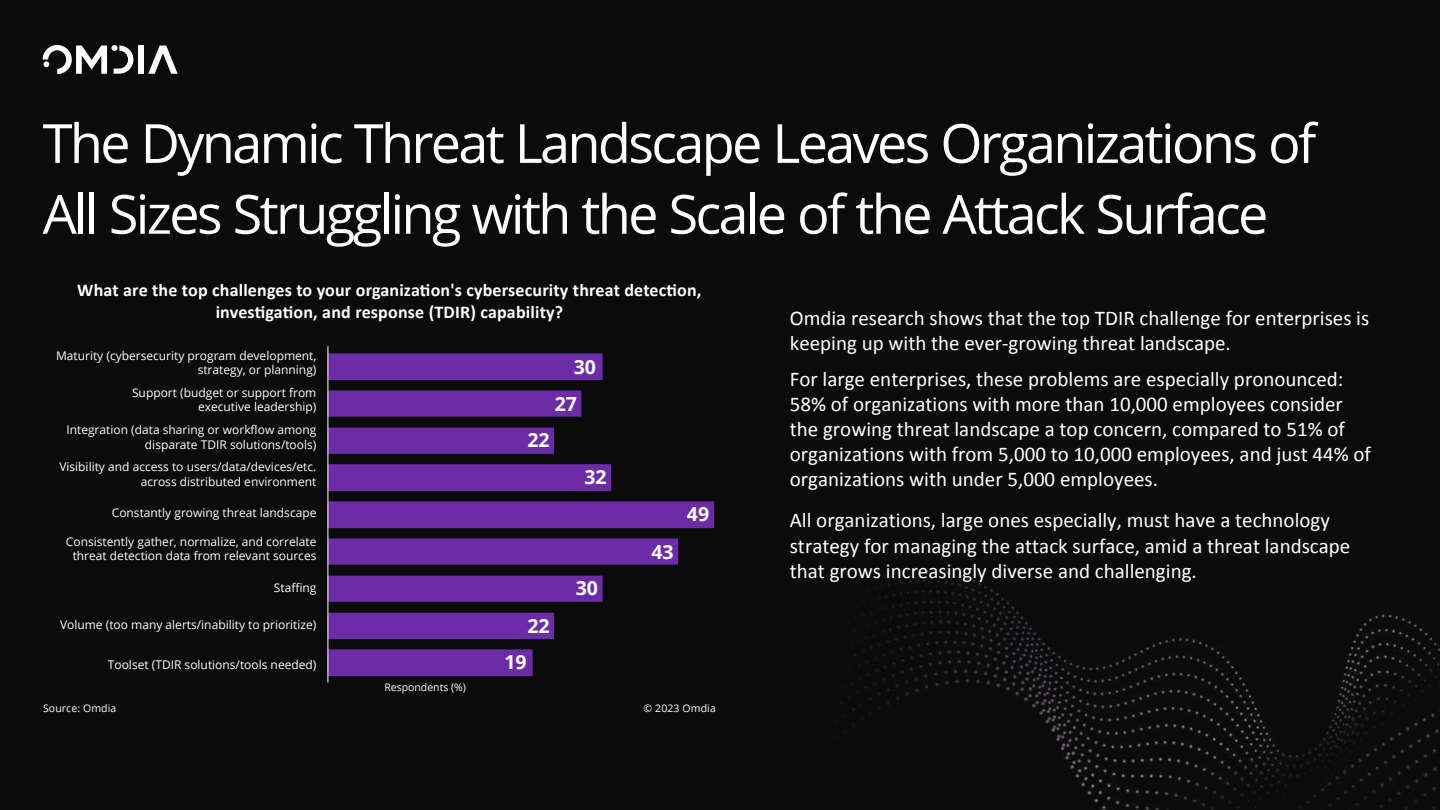
<style>
.page{position:relative;width:1440px;height:810px;background:#0b0b0b}
.page>*{position:absolute;margin:0;border:0;box-sizing:border-box;transform-origin:0 0}
.t1{font:54px/70.9px "Open Sans";letter-spacing:-.05em;color:#fff}
.t2{font:21px/25.2px "Calibri";color:#fff}
.t3{font:700 19.5px/36.1px "Open Sans";color:#fff}
.t4{font:700 18px/21.6px "Calibri";letter-spacing:.01em;color:#fff;text-align:center}
.t5{font:12px/14.4px "Open Sans";color:#fff;text-align:right}
.t6{font:10.5px "Open Sans";letter-spacing:.01em;color:#fff}
</style>
<div class="page">
<svg style="left:148px;top:46px;width:30px;height:28px"></svg>
<div style="left:138px;top:46px;width:6px;height:28px;background:#fff"></div>
<svg style="left:43px;top:45px;width:90px;height:29px"></svg>
<svg style="left:329px;top:353px;width:385px;height:323px;background:#3e1c5c"></svg>
<hr style="left:328px;top:346px;width:1px;height:336px;background:#fff">
<h1 class="t1" style="left:43px;top:106px;width:1275px">The Dynamic Threat Landscape Leaves Organizations of<br>All Sizes Struggling with the Scale of the Attack Surface</h1>
<p class="t4" style="left:77px;top:279px;width:626px">What are the top challenges to your organization's cybersecurity threat detection, investigation, and response (TDIR) capability?</p>
<p class="t5" style="left:56px;top:348px;width:262px">Maturity (cybersecurity program development, strategy, or planning)</p>
<p class="t5" style="left:132px;top:385px;width:186px">Support (budget or support from executive leadership)</p>
<p class="t5" style="left:66px;top:422px;width:252px">Integration (data sharing or workflow among disparate TDIR solutions/tools)</p>
<p class="t5" style="left:59px;top:459px;width:259px">Visibility and access to users/data/devices/etc. across distributed environment</p>
<p class="t5" style="left:112px;top:506px;width:206px">Constantly growing threat landscape</p>
<p class="t5" style="left:66px;top:534px;width:252px;text-align:center">Consistently gather, normalize, and correlate threat detection data from relevant sources</p>
<p class="t5" style="left:274px;top:580px;width:44px">Staffing</p>
<p class="t5" style="left:60px;top:617px;width:258px">Volume (too many alerts/inability to prioritize)</p>
<p class="t5" style="left:108px;top:657px;width:210px">Toolset (TDIR solutions/tools needed)</p>
<p class="t6" style="left:384px;top:680px;width:83px">Respondents (%)</p>
<p class="t3" style="left:555px;top:349px;width:43px;text-indent:19px">30<br>27</p>
<p class="t3" style="left:527px;top:422px;width:24px">22</p>
<p class="t3" style="left:584px;top:459px;width:24px">32</p>
<p class="t3" style="left:527px;top:608px;width:24px">22</p>
<p class="t3" style="left:504px;top:644px;width:24px">19</p>
<p class="t3" style="left:576px;top:570px;width:24px">30</p>
<p class="t3" style="left:651px;top:533px;width:24px">43</p>
<p class="t3" style="left:687px;top:495px;width:24px">49</p>
<p class="t6" style="left:43px;top:701px;width:75px">Source: Omdia</p>
<p class="t6" style="left:644px;top:701px;width:74px">© 2023 Omdia</p>
<p class="t2" style="left:790px;top:305px;width:581px">Omdia research shows that the top TDIR challenge for enterprises is keeping up with the ever-growing threat landscape.</p>
<p class="t2" style="left:790px;top:365px;width:583px">For large enterprises, these problems are especially pronounced:<br>58% of organizations with more than 10,000 employees consider the growing threat landscape a top concern, compared to 51% of organizations with from 5,000 to 10,000 employees, and just 44% of organizations with under 5,000 employees.</p>
<p class="t2" style="left:790px;top:507px;width:562px">All organizations, large ones especially, must have a technology strategy for managing the attack surface, amid a threat landscape that grows increasingly diverse and challenging.</p>
</div>
